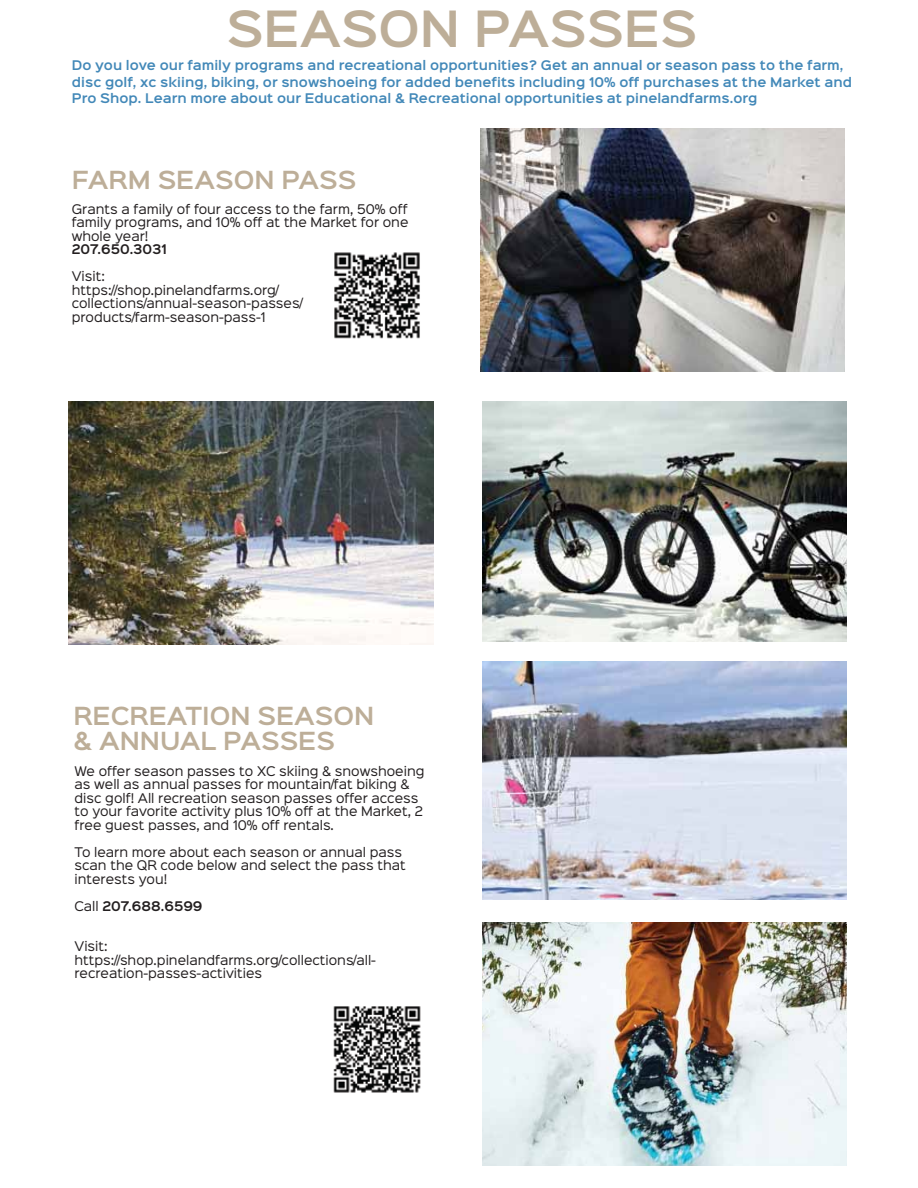
<style>
.page{position:relative;width:918px;height:1188px;background:#fff}
.page>*{position:absolute;margin:0;border:0;box-sizing:border-box;transform-origin:0 0}
.t1{font:600 45px "Sinkin Sans 600";color:#bdae98}
.t2{font:600 22.5px/25.5px "Sinkin Sans 600";color:#bdae98}
.t3{font:12px/13.5px "Sinkin Sans 400";color:#231f20}
.t4{font:600 12px/16.5px "Sinkin Sans 600";color:#4288b8}
.t5{font:600 12px "Sinkin Sans 600";color:#231f20}
.s1{font-family:"Sinkin Sans 400";font-weight:400}
</style>
<div class="page">
<img style="left:480px;top:128px;width:365px;height:243px">
<img style="left:69px;top:401px;width:364px;height:243px">
<img style="left:482px;top:922px;width:365px;height:243px">
<img style="left:482px;top:401px;width:365px;height:240px">
<img style="left:482px;top:662px;width:365px;height:238px">
<img style="left:334px;top:252px;width:86px;height:87px">
<img style="left:333px;top:1006px;width:88px;height:87px">
<h1 class="t1" style="left:226px;top:-11px;width:472px">SEASON PASSES</h1>
<p class="t4" style="left:72px;top:56px;width:782px">Do you love our family programs and recreational opportunities? Get an annual or season pass to the farm, disc golf, xc skiing, biking, or snowshoeing for added benefits including 10% off purchases at the Market and<br>Pro Shop. Learn more about our Educational &amp; Recreational opportunities at pinelandfarms.org</p>
<h2 class="t2" style="left:72px;top:166px;width:286px">FARM SEASON PASS</h2>
<p class="t3" style="left:72px;top:201px;width:338px;text-align:justify">Grants a family of four access to the farm, 50% off family programs, and 10% off at the Market for one whole year!</p>
<p class="t5" style="left:72px;top:239px;width:97px">207.650.3031</p>
<p class="t3" style="left:72px;top:268px;width:232px">Visit: https://shop.pinelandfarms.org/ collections/annual-season-passes/ products/farm-season-pass-1</p>
<h2 class="t2" style="left:73px;top:701px;width:302px">RECREATION SEASON &amp; ANNUAL PASSES</h2>
<p class="t3" style="left:75px;top:763px;width:351px">We offer season passes to XC skiing &amp; snowshoeing as well as annual passes for mountain/fat biking &amp; disc golf! All recreation season passes offer access to your favorite activity plus 10% off at the Market, 2 free guest passes, and 10% off rentals.</p>
<p class="t3" style="left:75px;top:844px;width:333px">To learn more about each season or annual pass scan the QR code below and select the pass that interests you!</p>
<p class="t5" style="left:75px;top:896px;width:129px"><span class="s1">Call</span> 207.688.6599</p>
<p class="t3" style="left:75px;top:939px;width:303px">Visit: https://shop.pinelandfarms.org/collections/all&shy;recreation-passes-activities</p>
</div>
